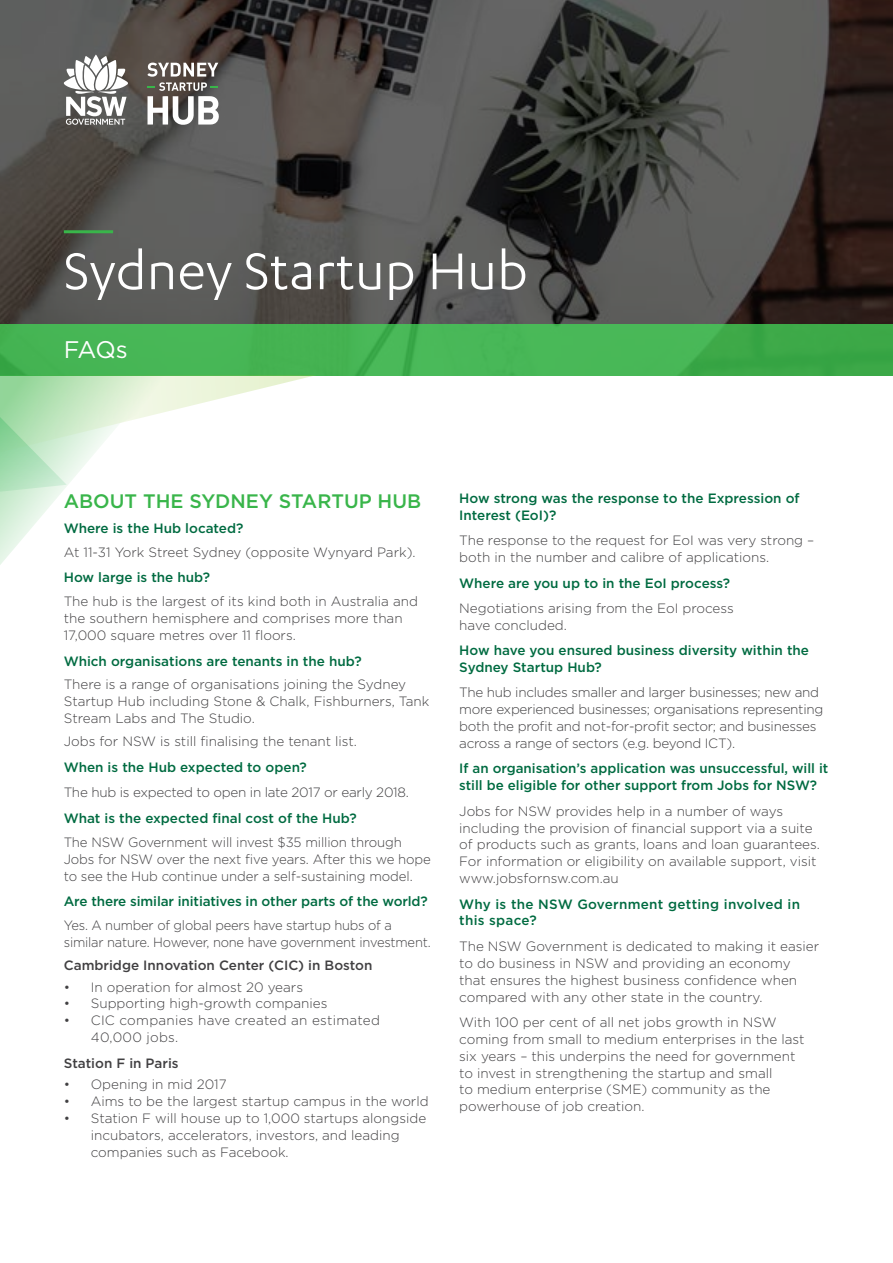
<style>
.page{position:relative;width:893px;height:1263px;background:#fff}
.page>*{position:absolute;margin:0;border:0;box-sizing:border-box;transform-origin:0 0}
.Header_text{font:60px "Karbon";letter-spacing:.005em;color:#fff}
.Header_text-2{font:24px "Gotham";color:#fff}
.Body_copy{font:500 19.5px "Gotham";color:#39b54a}
.Body_copy-2{font:300 13.5px/16.8px "Gotham";color:#414042}
.Body_copy-3{font:500 13.5px/16.8px "Gotham";color:#006b41}
.Body_copy-4{font:300 13.5px/16.8px "Gotham";letter-spacing:-.02em;color:#414042}
.Body_copy-5{font:300 13.5px/16.8px "Gotham";color:#414042;scale:.96 1}
.Body_copy-6{font:500 13.5px "Gotham";color:#414042}
.Body_copy-7{font:500 13.5px/16.8px "Gotham";letter-spacing:.02em;color:#006b41}
.Body_copy-8{font:300 13.5px/16.8px "Gotham";letter-spacing:.02em;color:#414042}
</style>
<div class="page">
<svg style="left:0;top:0;width:893px;height:324px;background:#4b4946"></svg>
<div style="left:0;top:324px;width:893px;height:51px;background:linear-gradient(to right,#49b958,#3fad4c)"></div>
<svg style="left:0;top:495px;width:59px;height:70px"></svg>
<svg style="left:0;top:375px;width:317px;height:120px"></svg>
<hr style="left:64px;top:230px;width:49px;height:3px;background:#39b54a">
<svg style="left:64px;top:55px;width:64px;height:70px"></svg>
<svg style="left:147px;top:63px;width:72px;height:62px"></svg>
<p class="Header_text" style="left:64px;top:238px;width:466px">Sydney Startup Hub</p>
<p class="Header_text-2" style="left:64px;top:334px;width:66px">FAQs</p>
<p class="Body_copy" style="left:64px;top:488px;width:359px">ABOUT THE SYDNEY STARTUP HUB</p>
<p class="Body_copy-3" style="left:64px;top:520px;width:181px">Where is the Hub located?</p>
<p class="Body_copy-2" style="left:64px;top:543px;width:353px">At 11-31 York Street Sydney (opposite Wynyard Park).</p>
<p class="Body_copy-3" style="left:64px;top:569px;width:148px">How large is the hub?</p>
<p class="Body_copy-2" style="left:64px;top:593px;width:356px">The hub is the largest of its kind both in Australia and the southern hemisphere and comprises more than<br>17,000 square metres over 11 floors.</p>
<p class="Body_copy-3" style="left:64px;top:652px;width:299px">Which organisations are tenants in the hub?</p>
<p class="Body_copy-2" style="left:64px;top:676px;width:367px">There is a range of organisations joining the Sydney<br>Startup Hub including Stone &amp; Chalk, Fishburners, Tank<br>Stream Labs and The Studio.</p>
<p class="Body_copy-2" style="left:64px;top:733px;width:295px">Jobs for NSW is still finalising the tenant list.</p>
<p class="Body_copy-3" style="left:64px;top:758px;width:245px">When is the Hub expected to open?</p>
<p class="Body_copy-4" style="left:64px;top:784px;width:347px">The hub is expected to open in late 2017 or early 2018.</p>
<p class="Body_copy-3" style="left:64px;top:809px;width:295px">What is the expected final cost of the Hub?</p>
<p class="Body_copy-2" style="left:64px;top:833px;width:369px">The NSW Government will invest $35 million through<br>Jobs for NSW over the next five years. After this we hope to see the Hub continue under a self-sustaining model.</p>
<p class="Body_copy-3" style="left:64px;top:893px;width:366px">Are there similar initiatives in other parts of the world?</p>
<p class="Body_copy-5" style="left:64px;top:917px;width:384px">Yes. A number of global peers have startup hubs of a similar nature. However, none have government investment.</p>
<p class="Body_copy-6" style="left:64px;top:957px;width:310px">Cambridge Innovation Center (CIC) in Boston</p>
<p class="Body_copy-2" style="left:64px;top:978px;width:241px">• In operation for almost 20 years</p>
<p class="Body_copy-2" style="left:64px;top:995px;width:265px">• Supporting high-growth companies</p>
<p class="Body_copy-8" style="left:91px;top:1012px;width:291px;text-indent:-27px">• CIC companies have created an estimated<br>40,000 jobs.</p>
<p class="Body_copy-6" style="left:64px;top:1054px;width:116px">Station F in Paris</p>
<p class="Body_copy-2" style="left:64px;top:1076px;width:164px">• Opening in mid 2017</p>
<p class="Body_copy-2" style="left:64px;top:1092px;width:366px">• Aims to be the largest startup campus in the world</p>
<p class="Body_copy-2" style="left:91px;top:1109px;width:337px;text-indent:-27px">• Station F will house up to 1,000 startups alongside incubators, accelerators, investors, and leading companies such as Facebook.</p>
<p class="Body_copy-3" style="left:459px;top:490px;width:342px">How strong was the response to the Expression of<br>Interest (EoI)?</p>
<p class="Body_copy-2" style="left:459px;top:532px;width:357px">The response to the request for EoI was very strong – both in the number and calibre of applications.</p>
<p class="Body_copy-3" style="left:459px;top:574px;width:272px">Where are you up to in the EoI process?</p>
<p class="Body_copy-2" style="left:459px;top:599px;width:276px">Negotiations arising from the EoI process have concluded.</p>
<p class="Body_copy-3" style="left:459px;top:642px;width:351px">How have you ensured business diversity within the<br>Sydney Startup Hub?</p>
<p class="Body_copy-4" style="left:459px;top:684px;width:366px">The hub includes smaller and larger businesses; new and more experienced businesses; organisations representing both the profit and not-for-profit sector; and businesses across a range of sectors (e.g. beyond ICT).</p>
<p class="Body_copy-3" style="left:459px;top:760px;width:371px">If an organisation’s application was unsuccessful, will it still be eligible for other support from Jobs for NSW?</p>
<p class="Body_copy-2" style="left:459px;top:802px;width:362px">Jobs for NSW provides help in a number of ways including the provision of financial support via a suite of products such as grants, loans and loan guarantees.<br>For information or eligibility on available support, visit www.jobsfornsw.com.au</p>
<p class="Body_copy-7" style="left:459px;top:895px;width:342px">Why is the NSW Government getting involved in this space?</p>
<p class="Body_copy-2" style="left:459px;top:937px;width:361px">The NSW Government is dedicated to making it easier to do business in NSW and providing an economy that ensures the highest business confidence when compared with any other state in the country.</p>
<p class="Body_copy-2" style="left:459px;top:1013px;width:347px">With 100 per cent of all net jobs growth in NSW coming from small to medium enterprises in the last six years – this underpins the need for government to invest in strengthening the startup and small<br>to medium enterprise (SME) community as the powerhouse of job creation.</p>
</div>
